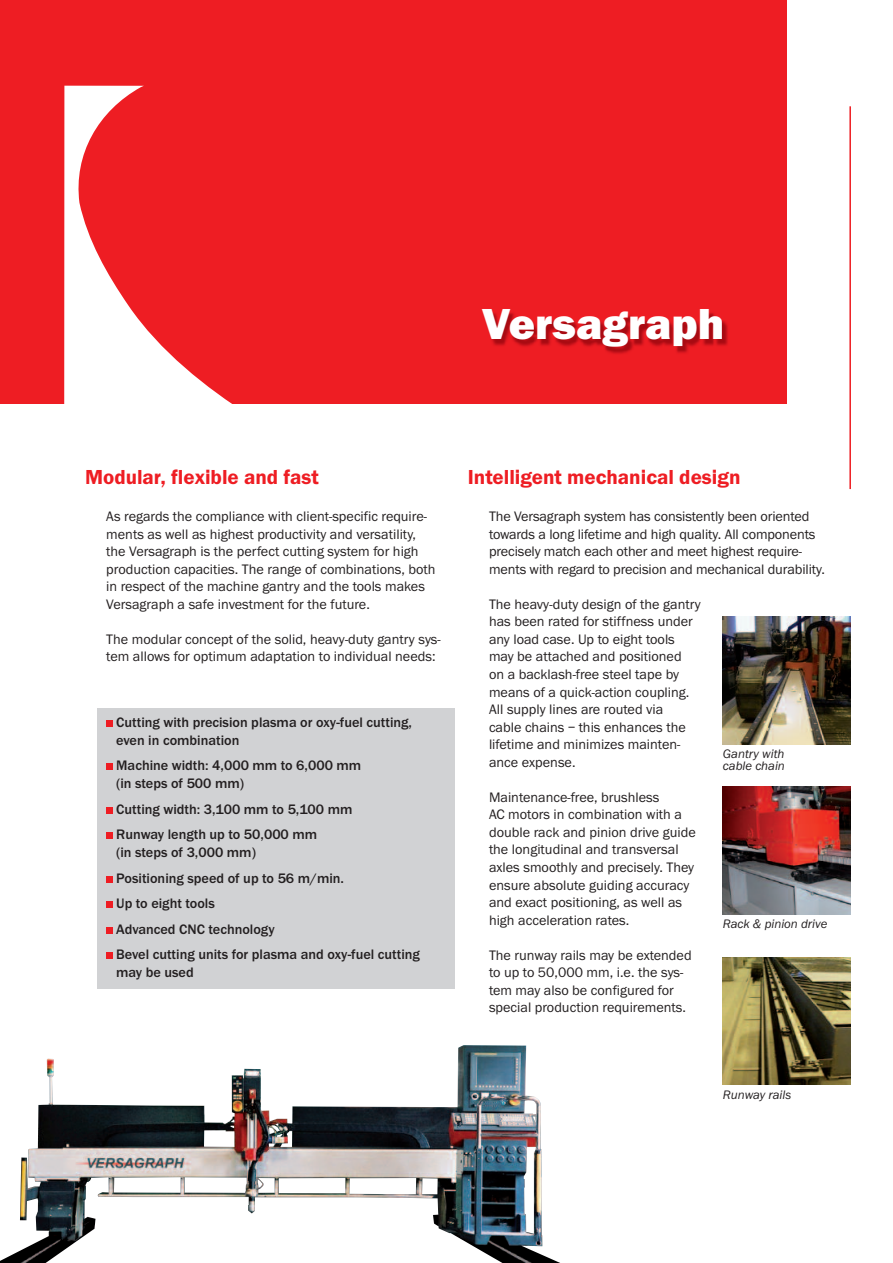
<style>
.page{position:relative;width:893px;height:1263px;background:#fff}
.page>*{position:absolute;margin:0;border:0;box-sizing:border-box;transform-origin:0 0}
.t1{font:800 45px "Franklin Gothic EF";color:#fff}
.t2{font:600 21px "Franklin Gothic EF";color:#ee1d23}
.t3{font:14.25px/17.5px "Franklin Gothic EF";color:#231f20}
.t4{font:500 14.25px/25.5px "Franklin Gothic EF";color:#231f20}
.t5{font:italic 12.75px/12px "Franklin Gothic EF";color:#231f20}
</style>
<div class="page">
<div style="left:98px;top:708px;width:357px;height:281px;background:#d1d2d4"></div>
<img style="left:0;top:1045px;width:560px;height:218px">
<div style="left:0;top:0;width:787px;height:404px;background:#ee1d23"></div>
<svg style="left:64px;top:86px;width:168px;height:318px"></svg>
<hr style="left:849px;top:106px;width:2px;height:383px;background:#ee1d23">
<img style="left:484px;top:313px;width:244px;height:41px">
<div style="left:106px;top:720px;width:7px;height:6px;background:#ee1d23"></div>
<div style="left:106px;top:764px;width:7px;height:6px;background:#ee1d23"></div>
<div style="left:106px;top:807px;width:7px;height:6px;background:#ee1d23"></div>
<div style="left:106px;top:833px;width:7px;height:6px;background:#ee1d23"></div>
<div style="left:106px;top:876px;width:7px;height:6px;background:#ee1d23"></div>
<div style="left:106px;top:902px;width:7px;height:6px;background:#ee1d23"></div>
<div style="left:106px;top:927px;width:7px;height:6px;background:#ee1d23"></div>
<div style="left:106px;top:953px;width:7px;height:6px;background:#ee1d23"></div>
<img style="left:723px;top:787px;width:127px;height:127px">
<img style="left:723px;top:617px;width:127px;height:127px">
<img style="left:723px;top:957px;width:127px;height:128px">
<h1 class="t1" style="left:482px;top:297px;width:244px">Versagraph</h1>
<h2 class="t2" style="left:85px;top:464px;width:235px">Modular, flexible and fast</h2>
<p class="t3" style="left:106px;top:507px;width:331px">As regards the compliance with client-specific require&shy;ments as well as highest productivity and versatility, the Versagraph is the perfect cutting system for high production capacities. The range of combinations, both in respect of the machine gantry and the tools makes Versagraph a safe investment for the future.</p>
<p class="t3" style="left:106px;top:630px;width:336px">The modular concept of the solid, heavy-duty gantry sys&shy;tem allows for optimum adaptation to individual needs:</p>
<p class="t4" style="left:116px;top:713px;width:297px;line-height:18px">Cutting with precision plasma or oxy-fuel cutting, even in combination</p>
<p class="t4" style="left:116px;top:756px;width:247px;line-height:18px">Machine width: 4,000 mm to 6,000 mm (in steps of 500 mm)</p>
<p class="t4" style="left:116px;top:796px;width:238px">Cutting width: 3,100 mm to 5,100 mm<br>Runway length up to 50,000 mm</p>
<p class="t4" style="left:116px;top:839px;width:305px">(in steps of 3,000 mm)<br>Positioning speed of up to 56 m/min.<br>Up to eight tools<br>Advanced CNC technology<br>Bevel cutting units for plasma and oxy-fuel cutting</p>
<p class="t4" style="left:116px;top:959px;width:79px">may be used</p>
<h2 class="t2" style="left:468px;top:464px;width:274px">Intelligent mechanical design</h2>
<p class="t3" style="left:489px;top:507px;width:337px">The Versagraph system has consistently been oriented towards a long lifetime and high quality. All components precisely match each other and meet highest require&shy;ments with regard to precision and mechanical durability.</p>
<p class="t3" style="left:489px;top:595px;width:213px">The heavy-duty design of the gantry has been rated for stiffness under any load case. Up to eight tools may be attached and positioned<br>on a backlash-free steel tape by means of a quick-action coupling.<br>All supply lines are routed via<br>cable chains – this enhances the lifetime and minimizes mainten&shy;ance expense.</p>
<p class="t3" style="left:489px;top:788px;width:208px">Maintenance-free, brushless<br>AC motors in combination with a double rack and pinion drive guide the longitudinal and transversal axles smoothly and precisely. They ensure absolute guiding accuracy and exact positioning, as well as high acceleration rates.</p>
<p class="t3" style="left:489px;top:946px;width:204px">The runway rails may be extended to up to 50,000 mm, i.e. the sys&shy;tem may also be configured for special production requirements.</p>
<p class="t5" style="left:723px;top:748px;width:64px">Gantry with cable chain</p>
<p class="t5" style="left:723px;top:918px;width:106px">Rack &amp; pinion drive</p>
<p class="t5" style="left:723px;top:1088px;width:70px">Runway rails</p>
</div>
